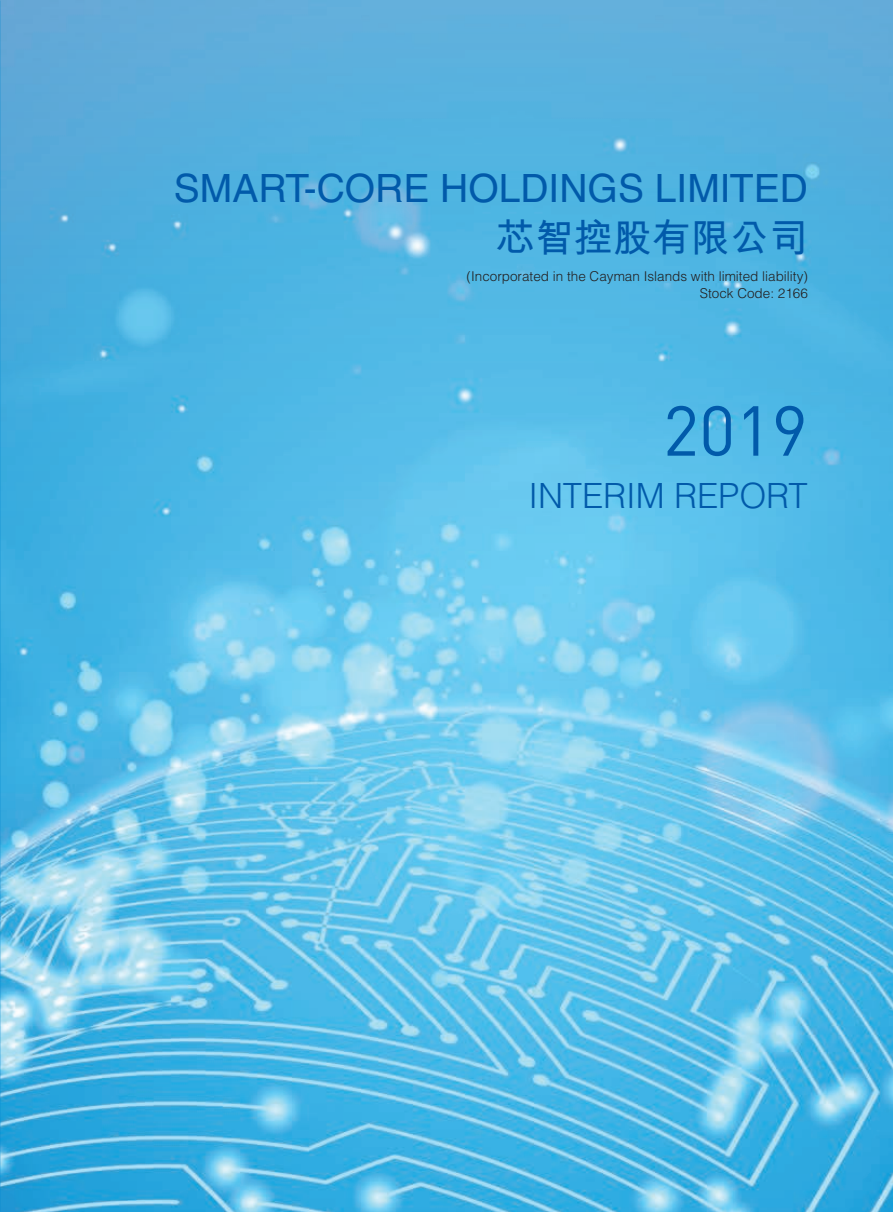
<style>
.page{position:relative;width:893px;height:1212px;background:#fff}
.page>*{position:absolute;margin:0;border:0;box-sizing:border-box;transform-origin:0 0}
.t1{font:69.45px "DIN";color:#015aaa}
.t2{font:39px "Helvetica LT Std";color:#015aaa}
.t3{font:700 39px "M Hei HK";color:#015aaa}
.t4{font:300 34.8px "Helvetica LT Std";letter-spacing:-.005em;color:#015aaa}
.t5{font:300 13.5px/16.4px "Helvetica LT Std";color:#231f20;text-align:right}
</style>
<div class="page">
<img style="left:0;top:0;width:893px;height:1212px">
<h2 class="t2" style="left:174px;top:166px;width:635px">SMART-CORE HOLDINGS LIMITED</h2>
<h2 class="t3" style="left:496px;top:209px;width:313px">芯智控股有限公司</h2>
<p class="t5" style="left:467px;top:268px;width:343px">(Incorporated in the Cayman Islands with limited liability)<br>Stock Code: 2166</p>
<h1 class="t1" style="left:663px;top:387px;width:147px">2019</h1>
<h3 class="t4" style="left:528px;top:474px;width:281px">Interi m Report</h3>
</div>
